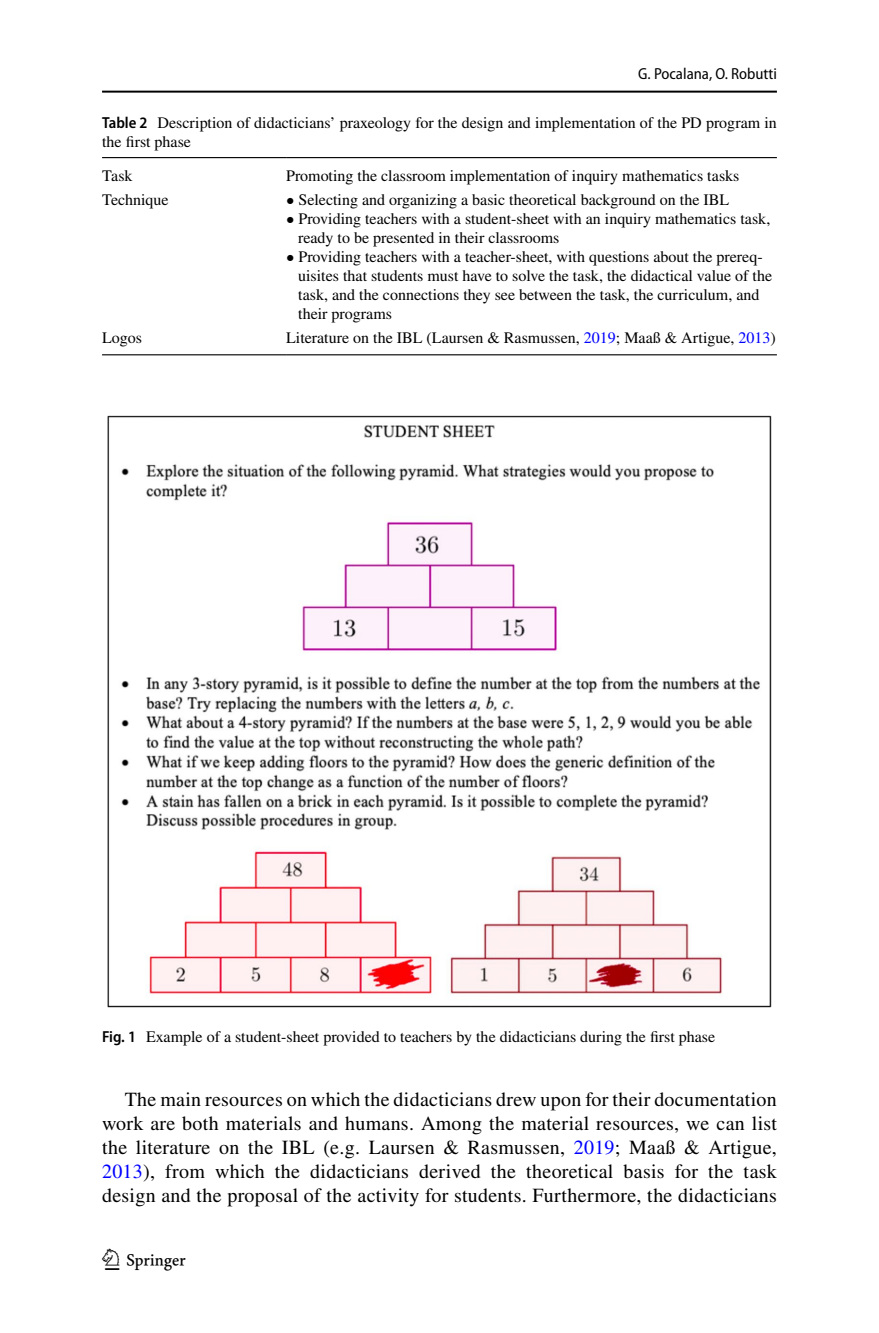
<style>
.page{position:relative;width:879px;height:1333px;background:#fff}
.page>*{position:absolute;margin:0;border:0;box-sizing:border-box;transform-origin:0 0}
.t1{font:30px "Springnew Regular 4";color:#000}
.t2{font:20px/24px "STIX";letter-spacing:.015em;color:#000;text-align:justify}
.t3{font:16px/19px "STIX";color:#000}
.t4{font:semi-condensed 16px "Myriad Pro";color:#000}
.s1{font-family:"Myriad Pro";font-weight:600;font-stretch:semi-condensed}
.s2{color:#00f}
</style>
<div class="page">
<hr style="left:102px;top:91px;width:675px;height:2px;background:#000">
<hr style="left:102px;top:157px;width:184px;height:1px;background:#000">
<hr style="left:286px;top:157px;width:491px;height:1px;background:#000">
<hr style="left:102px;top:354px;width:184px;height:1px;background:#000">
<hr style="left:286px;top:354px;width:491px;height:1px;background:#000">
<img style="left:108px;top:415px;width:663px;height:592px">
<p class="t4" style="left:638px;top:65px;width:140px">G. Pocalana, O. Robutti</p>
<p class="t3" style="left:102px;top:114px;width:676px"><span class="s1">Table 2</span> Description of didacticians’ praxeology for the design and implementation of the PD program in the first phase</p>
<p class="t3" style="left:102px;top:167px;width:32px">Task</p>
<p class="t3" style="left:286px;top:167px;width:455px">Promoting the classroom implementation of inquiry mathematics tasks</p>
<p class="t3" style="left:102px;top:191px;width:68px">Technique</p>
<p class="t3" style="left:286px;top:191px;width:445px">• Selecting and organizing a basic theoretical background on the IBL</p>
<p class="t3" style="left:298px;top:210px;width:474px;text-indent:-12px">• Providing teachers with a student-sheet with an inquiry mathematics task, ready to be presented in their classrooms</p>
<p class="t3" style="left:298px;top:248px;width:476px;text-indent:-12px">• Providing teachers with a teacher-sheet, with questions about the prereq&shy;uisites that students must have to solve the task, the didactical value of the task, and the connections they see between the task, the curriculum, and their programs</p>
<p class="t3" style="left:102px;top:329px;width:42px">Logos</p>
<p class="t3" style="left:286px;top:329px;width:491px">Literature on the IBL (Laursen &amp; Rasmussen, <span class="s2">2019</span>; Maaß &amp; Artigue, <span class="s2">2013</span>)</p>
<p class="t3" style="left:102px;top:1028px;width:615px"><span class="s1">Fig. 1</span> Example of a student-sheet provided to teachers by the didacticians during the first phase</p>
<p class="t2" style="left:102px;top:1088px;width:676px;text-indent:23px">The main resources on which the didacticians drew upon for their documentation work are both materials and humans. Among the material resources, we can list the literature on the IBL (e.g. Laursen &amp; Rasmussen, <span class="s2">2019</span>; Maaß &amp; Artigue, <span class="s2">2013</span>), from which the didacticians derived the theoretical basis for the task design and the proposal of the activity for students. Furthermore, the didacticians</p>
<h1 class="t1" style="left:105px;top:1248px;width:83px">1 3</h1>
</div>
